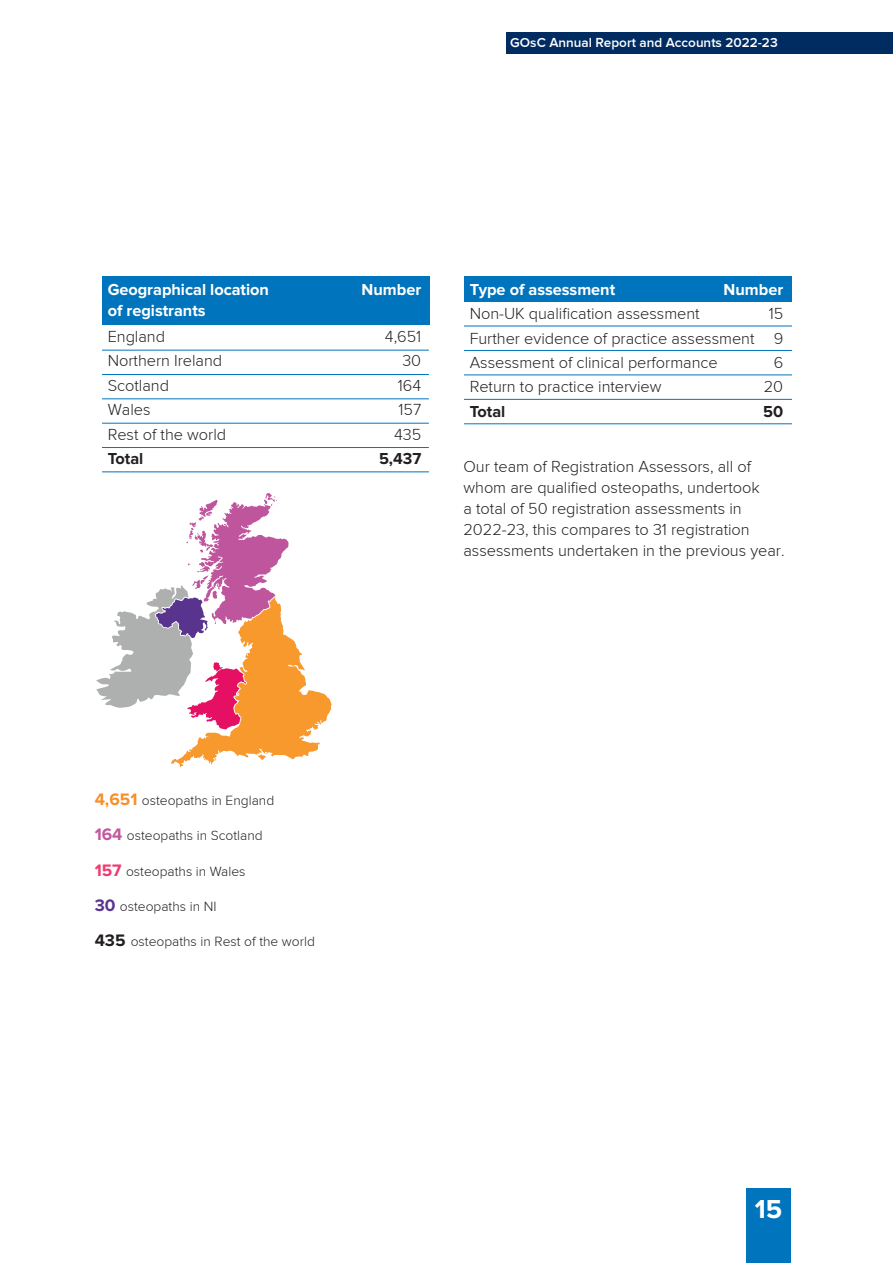
<style>
.page{position:relative;width:893px;height:1263px;background:#fff}
.page>*{position:absolute;margin:0;border:0;box-sizing:border-box;transform-origin:0 0}
.t1{font:700 27px "Proxima Nova";color:#fff}
.t2{font:300 16.5px/21px "Proxima Nova";color:#231f20;text-align:justify}
.t3{font:700 16.5px "Proxima Nova";color:#fff}
.t4{font:700 16.5px "Proxima Nova";color:#231f20}
.t5{font:300 13.8px "Proxima Nova";color:#231f20}
.t6{font:600 13.5px "Proxima Nova";color:#fff}
.s1{font-weight:700;font-size:17.25px;color:#f5902e}
.s2{font-weight:700;font-size:17.25px;color:#c1599f}
.s3{font-weight:700;font-size:17.25px;color:#ef3b71}
.s4{font-weight:700;font-size:17.25px;color:#58348f}
.s5{font-weight:700;font-size:17.25px}
</style>
<div class="page">
<div style="left:746px;top:1188px;width:45px;height:75px;background:#0074bc"></div>
<div style="left:506px;top:32px;width:387px;height:21px;background:#002c62"></div>
<div style="left:102px;top:276px;width:328px;height:49px;background:#0074bc"></div>
<hr style="left:102px;top:350px;width:327px;height:1px;background:#0074bc">
<hr style="left:102px;top:374px;width:327px;height:1px;background:#0074bc">
<hr style="left:102px;top:398px;width:327px;height:1px;background:#0074bc">
<hr style="left:102px;top:423px;width:327px;height:1px;background:#0074bc">
<hr style="left:102px;top:447px;width:327px;height:1px;background:#0074bc">
<hr style="left:102px;top:471px;width:327px;height:1px;background:#0074bc">
<svg style="left:96px;top:493px;width:236px;height:274px"></svg>
<div style="left:464px;top:276px;width:328px;height:26px;background:#0074bc"></div>
<hr style="left:464px;top:326px;width:328px;height:1px;background:#0074bc">
<hr style="left:464px;top:350px;width:328px;height:1px;background:#0074bc">
<hr style="left:464px;top:374px;width:328px;height:1px;background:#0074bc">
<hr style="left:464px;top:399px;width:328px;height:1px;background:#0074bc">
<hr style="left:464px;top:423px;width:328px;height:1px;background:#0074bc">
<p class="t6" style="left:510px;top:35px;width:269px">GOsC Annual Report and Accounts 2022-23</p>
<p class="t3" style="left:108px;top:280px;width:163px">Geographical location</p>
<p class="t3" style="left:362px;top:280px;width:61px">Number</p>
<p class="t3" style="left:108px;top:301px;width:99px">of registrants</p>
<p class="t2" style="left:108px;top:326px;width:59px">England</p>
<p class="t2" style="left:385px;top:326px;width:38px">4,651</p>
<p class="t2" style="left:108px;top:350px;width:116px">Northern Ireland</p>
<p class="t2" style="left:402px;top:350px;width:20px">30</p>
<p class="t2" style="left:108px;top:374px;width:63px">Scotland</p>
<p class="t2" style="left:398px;top:374px;width:25px">164</p>
<p class="t2" style="left:108px;top:399px;width:44px">Wales</p>
<p class="t2" style="left:399px;top:399px;width:24px">157</p>
<p class="t2" style="left:108px;top:423px;width:120px">Rest of the world</p>
<p class="t2" style="left:394px;top:423px;width:29px">435</p>
<p class="t4" style="left:108px;top:449px;width:37px">Total</p>
<p class="t4" style="left:379px;top:449px;width:44px">5,437</p>
<p class="t3" style="left:470px;top:280px;width:147px">Type of assessment</p>
<p class="t3" style="left:724px;top:280px;width:61px">Number</p>
<p class="t2" style="left:470px;top:303px;width:232px">Non-UK qualification assessment</p>
<p class="t2" style="left:470px;top:301px;width:315px;line-height:24.5px;text-indent:299px">15<br>Further evidence of practice assessment 9<br>Assessment of clinical performance</p>
<p class="t2" style="left:774px;top:352px;width:11px">6</p>
<p class="t2" style="left:470px;top:376px;width:193px">Return to practice interview</p>
<p class="t2" style="left:764px;top:376px;width:21px">20</p>
<p class="t4" style="left:470px;top:402px;width:37px">Total</p>
<p class="t4" style="left:763px;top:402px;width:22px">50</p>
<p class="t2" style="left:463px;top:456px;width:323px;text-align:left">Our team of Registration Assessors, all of whom are qualified osteopaths, undertook<br>a total of 50 registration assessments in 2022-23, this compares to 31 registration assessments undertaken in the previous year.</p>
<p class="t5" style="left:95px;top:793px;width:181px"><span class="s1">4,651</span> osteopaths in England</p>
<p class="t5" style="left:95px;top:828px;width:170px"><span class="s2">164</span> osteopaths in Scotland</p>
<p class="t5" style="left:95px;top:863px;width:152px"><span class="s3">157</span> osteopaths in Wales</p>
<p class="t5" style="left:95px;top:899px;width:123px"><span class="s4">30</span> osteopaths in NI</p>
<p class="t5" style="left:95px;top:934px;width:222px"><span class="s5">435</span> osteopaths in Rest of the world</p>
<h1 class="t1" style="left:755px;top:1194px;width:29px">15</h1>
</div>
